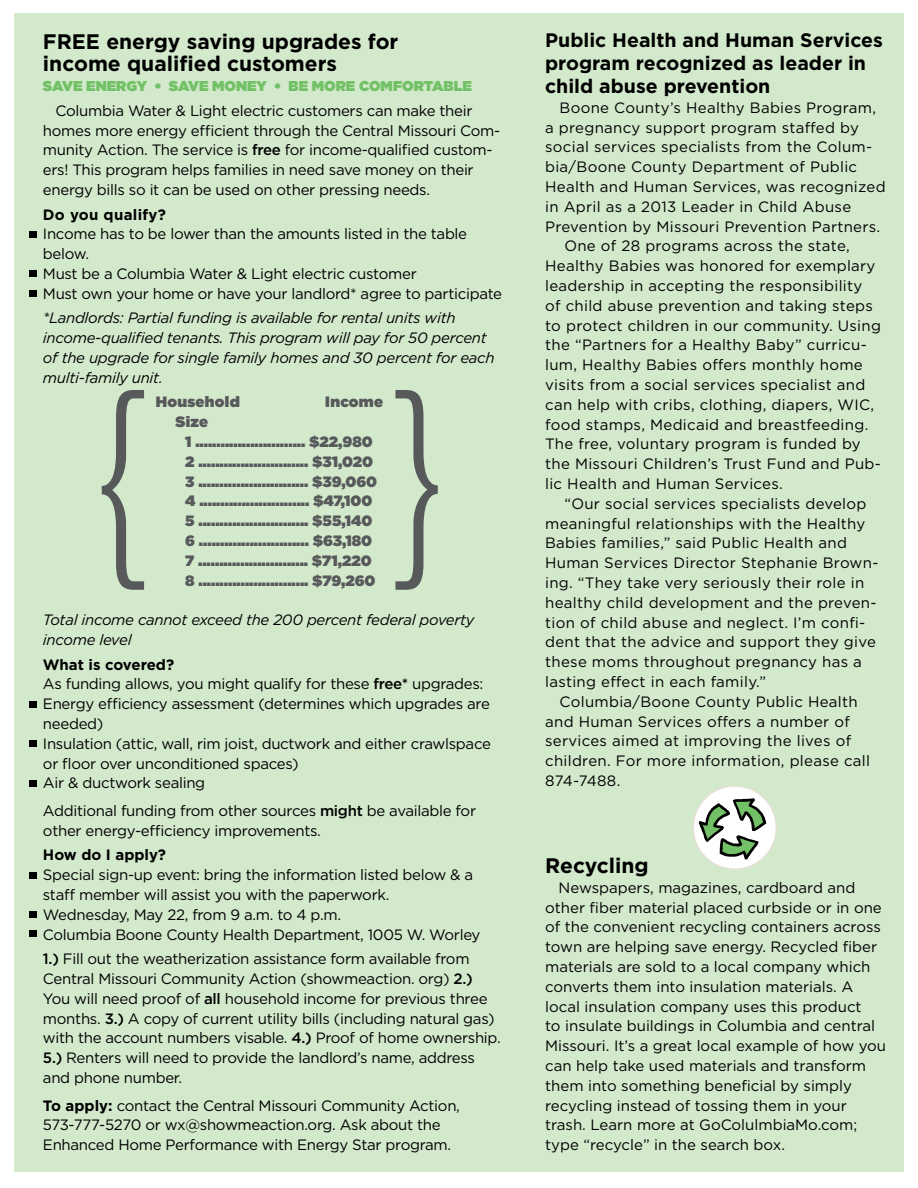
<style>
.page{position:relative;width:918px;height:1188px;background:#fff}
.page>*{position:absolute;margin:0;border:0;box-sizing:border-box;transform-origin:0 0}
.t1{font:700 21px/22.8px "Gotham";color:#000}
.t2{font:700 19.5px/22.8px "Gotham";color:#000}
.t3{font:15px/19.8px "Gotham";letter-spacing:-.02em;color:#000}
.t4{font:15px "Gotham";letter-spacing:.02em;color:#000}
.t5{font:15px/19.8px "Gotham";color:#000}
.t6{font:900 15px/19.8px "Gotham";color:#58595b}
.t7{font:italic 15px/19.8px "Gotham";letter-spacing:-.02em;color:#000}
.t8{font:900 15px "Gotham";letter-spacing:.02em;color:#58595b}
.t9{font:900 14.25px "Gotham";color:#73c167}
.s1{font-weight:500}
.s2{font-weight:700}
</style>
<div class="page">
<div style="left:14px;top:14px;width:890px;height:1158px;background:#d3e9cc"></div>
<div style="left:29px;top:701px;width:8px;height:7px;background:#000"></div>
<div style="left:693px;top:786px;width:83px;height:83px;background:#fff;border-radius:50%"></div>
<div style="left:692px;top:785px;width:85px;height:85px;border:2px solid #e6e0d6;border-radius:50%"></div>
<svg style="left:699px;top:798px;width:67px;height:61px"></svg>
<div style="left:29px;top:231px;width:8px;height:7px;background:#000"></div>
<div style="left:29px;top:270px;width:8px;height:7px;background:#000"></div>
<div style="left:29px;top:290px;width:8px;height:7px;background:#000"></div>
<div style="left:29px;top:740px;width:8px;height:7px;background:#000"></div>
<div style="left:29px;top:872px;width:8px;height:7px;background:#000"></div>
<div style="left:29px;top:911px;width:8px;height:7px;background:#000"></div>
<div style="left:29px;top:780px;width:8px;height:7px;background:#000"></div>
<div style="left:29px;top:930px;width:8px;height:7px;background:#000"></div>
<svg style="left:102px;top:390px;width:42px;height:200px"></svg>
<svg style="left:395px;top:390px;width:43px;height:200px"></svg>
<p class="t1" style="left:43px;top:30px;width:357px">FREE energy saving upgrades for income qualified customers</p>
<p class="t9" style="left:43px;top:76px;width:430px">SAVE ENERGY • SAVE MONEY • BE MORE COMFORTABLE</p>
<p class="t3" style="left:43px;top:100px;width:459px;text-indent:13px">Columbia Water &amp; Light electric customers can make their homes more energy efficient through the Central Missouri Com&shy;munity Action. The service is <span class="s1">free</span> for income-qualified custom&shy;ers! This program helps families in need save money on their energy bills so it can be used on other pressing needs.</p>
<p class="t3" style="left:43px;top:204px;width:461px"><span class="s2">Do you qualify?<br></span>Income has to be lower than the amounts listed in the table below.<br>Must be a Columbia Water &amp; Light electric customer<br>Must own your home or have your landlord* agree to participate</p>
<p class="t7" style="left:43px;top:308px;width:453px">*Landlords: Partial funding is available for rental units with income-qualified tenants. This program will pay for 50 percent of the upgrade for single family homes and 30 percent for each multi-family unit.</p>
<p class="t8" style="left:156px;top:391px;width:86px">Household</p>
<p class="t6" style="left:325px;top:392px;width:59px">Income</p>
<p class="t6" style="left:185px;top:412px;width:193px;text-indent:-10px">Size<br>1 .......................... $22,980<br>2 .......................... $31,020<br>3 .......................... $39,060<br>4 .......................... $47,100<br>5 .......................... $55,140<br>6 .......................... $63,180<br>7 .......................... $71,220<br>8 .......................... $79,260</p>
<p class="t7" style="left:43px;top:610px;width:433px">Total income cannot exceed the 200 percent federal poverty income level</p>
<p class="t3" style="left:43px;top:654px;width:449px"><span class="s2">What is covered?<br></span>As funding allows, you might qualify for these <span class="s1">free*</span> upgrades:<br>Energy efficiency assessment (determines which upgrades are needed)<br>Insulation (attic, wall, rim joist, ductwork and either crawlspace or floor over unconditioned spaces)<br>Air &amp; ductwork sealing</p>
<p class="t3" style="left:43px;top:800px;width:435px">Additional funding from other sources <span class="s1">might</span> be available for other energy-efficiency improvements.</p>
<p class="t3" style="left:43px;top:845px;width:439px"><span class="s2">How do I apply?<br></span>Special sign-up event: bring the information listed below &amp; a staff member will assist you with the paperwork.<br>Wednesday, May 22, from 9 a.m. to 4 p.m.<br>Columbia Boone County Health Department, 1005 W. Worley</p>
<p class="t3" style="left:43px;top:949px;width:459px"><span class="s1">1.)</span> Fill out the weatherization assistance form available from Central Missouri Community Action (showmeaction. org) <span class="s1">2.)<br></span>You will need proof of <span class="s1">all</span> household income for previous three months. <span class="s1">3.)</span> A copy of current utility bills (including natural gas) with the account numbers visable. <span class="s1">4.)</span> Proof of home ownership.<br><span class="s1">5.)</span> Renters will need to provide the landlord’s name, address and phone number.</p>
<p class="t3" style="left:43px;top:1095px;width:418px"><span class="s2">To apply:</span> contact the Central Missouri Community Action,<br>573-777-5270 or wx@showmeaction.org. Ask about the<br>Enhanced Home Performance with Energy Star program.</p>
<p class="t2" style="left:545px;top:29px;width:339px">Public Health and Human Services program recognized as leader in child abuse prevention</p>
<p class="t4" style="left:560px;top:98px;width:318px">Boone County’s Healthy Babies Program,</p>
<p class="t4" style="left:545px;top:118px;width:315px">a pregnancy support program staffed by</p>
<p class="t4" style="left:545px;top:137px;width:329px">social services specialists from the Colum-</p>
<p class="t4" style="left:545px;top:157px;width:314px">bia/Boone County Department of Public</p>
<p class="t4" style="left:545px;top:177px;width:342px">Health and Human Services, was recognized</p>
<p class="t4" style="left:545px;top:197px;width:308px">in April as a 2013 Leader in Child Abuse</p>
<p class="t4" style="left:545px;top:217px;width:337px">Prevention by Missouri Prevention Partners.</p>
<p class="t4" style="left:564px;top:236px;width:287px">One of 28 programs across the state,</p>
<p class="t4" style="left:545px;top:256px;width:332px">Healthy Babies was honored for exemplary</p>
<p class="t4" style="left:545px;top:276px;width:319px">leadership in accepting the responsibility</p>
<p class="t4" style="left:545px;top:296px;width:329px">of child abuse prevention and taking steps</p>
<p class="t4" style="left:545px;top:316px;width:337px">to protect children in our community. Using</p>
<p class="t4" style="left:545px;top:335px;width:323px">the “Partners for a Healthy Baby” curricu-</p>
<p class="t4" style="left:545px;top:355px;width:319px">lum, Healthy Babies offers monthly home</p>
<p class="t4" style="left:545px;top:375px;width:322px">visits from a social services specialist and</p>
<p class="t4" style="left:545px;top:395px;width:330px">can help with cribs, clothing, diapers, WIC,</p>
<p class="t4" style="left:545px;top:415px;width:325px">food stamps, Medicaid and breastfeeding.</p>
<p class="t4" style="left:545px;top:434px;width:317px">The free, voluntary program is funded by</p>
<p class="t4" style="left:545px;top:454px;width:337px">the Missouri Children’s Trust Fund and Pub-</p>
<p class="t4" style="left:545px;top:474px;width:239px">lic Health and Human Services.</p>
<p class="t4" style="left:564px;top:494px;width:304px">“Our social services specialists develop</p>
<p class="t4" style="left:545px;top:514px;width:322px">meaningful relationships with the Healthy</p>
<p class="t4" style="left:545px;top:533px;width:303px">Babies families,” said Public Health and</p>
<p class="t4" style="left:545px;top:553px;width:335px">Human Services Director Stephanie Brown-</p>
<p class="t4" style="left:545px;top:573px;width:321px">ing. “They take very seriously their role in</p>
<p class="t4" style="left:545px;top:593px;width:333px">healthy child development and the preven-</p>
<p class="t4" style="left:545px;top:613px;width:322px">tion of child abuse and neglect. I’m confi-</p>
<p class="t4" style="left:545px;top:632px;width:332px">dent that the advice and support they give</p>
<p class="t4" style="left:545px;top:652px;width:318px">these moms throughout pregnancy has a</p>
<p class="t4" style="left:545px;top:672px;width:223px">lasting effect in each family.”</p>
<p class="t4" style="left:560px;top:692px;width:300px">Columbia/Boone County Public Health</p>
<p class="t4" style="left:545px;top:712px;width:306px">and Human Services offers a number of</p>
<p class="t4" style="left:545px;top:731px;width:308px">services aimed at improving the lives of</p>
<p class="t4" style="left:545px;top:751px;width:327px">children. For more information, please call</p>
<p class="t5" style="left:545px;top:770px;width:77px">874-7488.</p>
<p class="t1" style="left:545px;top:854px;width:105px">Recycling</p>
<p class="t5" style="left:545px;top:877px;width:342px;text-indent:14px">Newspapers, magazines, cardboard and other fiber material placed curbside or in one of the convenient recycling containers across town are helping save energy. Recycled fiber materials are sold to a local company which converts them into insulation materials. A local insulation company uses this product<br>to insulate buildings in Columbia and central Missouri. It’s a great local example of how you can help take used materials and transform them into something beneficial by simply recycling instead of tossing them in your trash. Learn more at GoColulmbiaMo.com; type “recycle” in the search box.</p>
</div>
